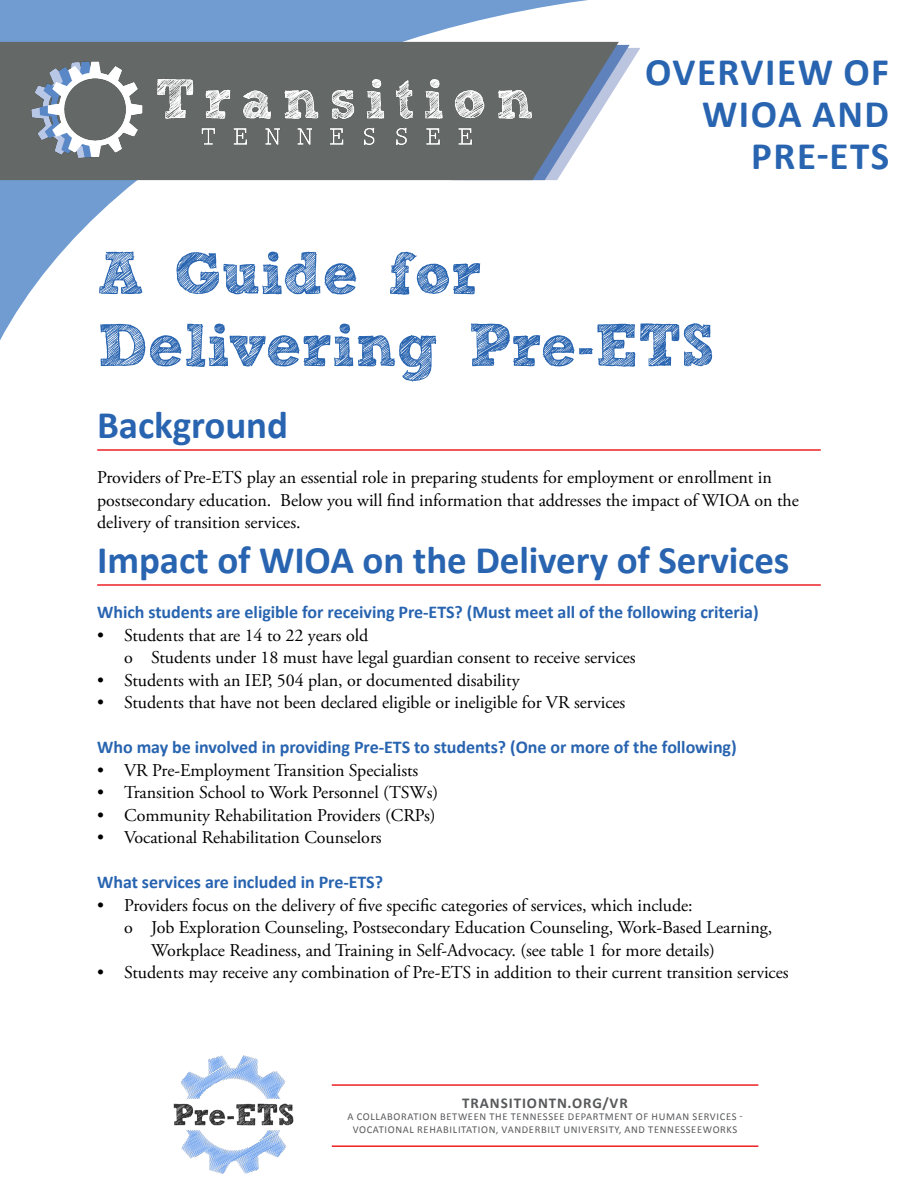
<style>
.page{position:relative;width:918px;height:1188px;background:#fff}
.page>*{position:absolute;margin:0;border:0;box-sizing:border-box;transform-origin:0 0}
.t1{font:700 60px/72px "freeversion Sketch Block";color:#2864b0}
.Underline_Header{font:700 39px "Calibri";letter-spacing:-.005em;color:#2864b0}
.Underline_Header-2{font:700 39px/42px "Calibri";letter-spacing:.04em;color:#2864b0;text-align:right}
.Paragraph{font:18px/22.5px "Adobe Garamond Pro";letter-spacing:-.005em;color:#000}
.Paragraph-2{font:700 18px "Calibri";letter-spacing:-.005em;color:#2864b0}
.t2{font:700 15px "Calibri";letter-spacing:.06em;color:#58595b}
.t3{font:10.5px/12.6px "Calibri";letter-spacing:.06em;color:#58595b;text-align:center}
.s1{font-family:"Sketch Block"}
</style>
<div class="page">
<img style="left:173px;top:1055px;width:121px;height:119px">
<hr style="left:332px;top:1145px;width:426px;height:2px;background:#ed2124">
<hr style="left:332px;top:1084px;width:426px;height:2px;background:#ed2124">
<svg style="left:0;top:0;width:630px;height:341px"></svg>
<svg style="left:619px;top:45px;width:21px;height:135px"></svg>
<svg style="left:0;top:42px;width:619px;height:138px;background:#7b8286"></svg>
<img style="left:6px;top:55px;width:547px;height:109px">
<hr style="left:97px;top:449px;width:724px;height:2px;background:#ed2124">
<hr style="left:97px;top:584px;width:724px;height:2px;background:#ed2124">
<h1 class="Underline_Header-2" style="left:645px;top:49px;width:245px">OVERVIEW OF<br>WIOA AND</h1>
<h1 class="Underline_Header" style="left:751px;top:128px;width:139px">PRE-ETS</h1>
<h2 class="t1" style="left:97px;top:244px;width:619px">A Guide for<br>Delivering Pre<span class="s1">-</span>ETS</h2>
<h2 class="Underline_Header" style="left:97px;top:397px;width:192px">Background</h2>
<p class="Paragraph" style="left:97px;top:467px;width:703px">Providers of Pre-ETS play an essential role in preparing students for employment or enrollment in postsecondary education. Below you will find information that addresses the impact of WIOA on the delivery of transition services.</p>
<p class="Underline_Header" style="left:97px;top:532px;width:694px">Impact of WIOA on the Delivery of Services</p>
<p class="Paragraph-2" style="left:97px;top:599px;width:663px">Which students are eligible for receiving Pre-ETS? (Must meet all of the following criteria)</p>
<p class="Paragraph" style="left:97px;top:624px;width:273px">• Students that are 14 to 22 years old</p>
<p class="Paragraph" style="left:124px;top:647px;width:513px">o Students under 18 must have legal guardian consent to receive services</p>
<p class="Paragraph" style="left:97px;top:669px;width:424px">• Students with an IEP, 504 plan, or documented disability</p>
<p class="Paragraph" style="left:97px;top:692px;width:530px">• Students that have not been declared eligible or ineligible for VR services</p>
<p class="Paragraph-2" style="left:97px;top:734px;width:641px">Who may be involved in providing Pre-ETS to students? (One or more of the following)</p>
<p class="Paragraph" style="left:97px;top:759px;width:323px">• VR Pre-Employment Transition Specialists</p>
<p class="Paragraph" style="left:97px;top:782px;width:343px">• Transition School to Work Personnel (TSWs)</p>
<p class="Paragraph" style="left:97px;top:804px;width:340px">• Community Rehabilitation Providers (CRPs)</p>
<p class="Paragraph" style="left:97px;top:827px;width:286px">• Vocational Rehabilitation Counselors</p>
<p class="Paragraph-2" style="left:97px;top:869px;width:287px">What services are included in Pre-ETS?</p>
<p class="Paragraph" style="left:97px;top:894px;width:597px">• Providers focus on the delivery of five specific categories of services, which include:</p>
<p class="Paragraph" style="left:151px;top:917px;width:623px;text-indent:-27px">o Job Exploration Counseling, Postsecondary Education Counseling, Work-Based Learning,<br>Workplace Readiness, and Training in Self-Advocacy. (see table 1 for more details)</p>
<p class="Paragraph" style="left:97px;top:962px;width:693px">• Students may receive any combination of Pre-ETS in addition to their current transition services</p>
<p class="t2" style="left:462px;top:1092px;width:167px">TRANSITIONTN.ORG/VR</p>
<p class="t3" style="left:347px;top:1110px;width:397px">A COLLABORATION BETWEEN THE TENNESSEE DEPARTMENT OF HUMAN SERVICES -<br>VOCATIONAL REHABILITATION, VANDERBILT UNIVERSITY, AND TENNESSEEWORKS</p>
</div>
